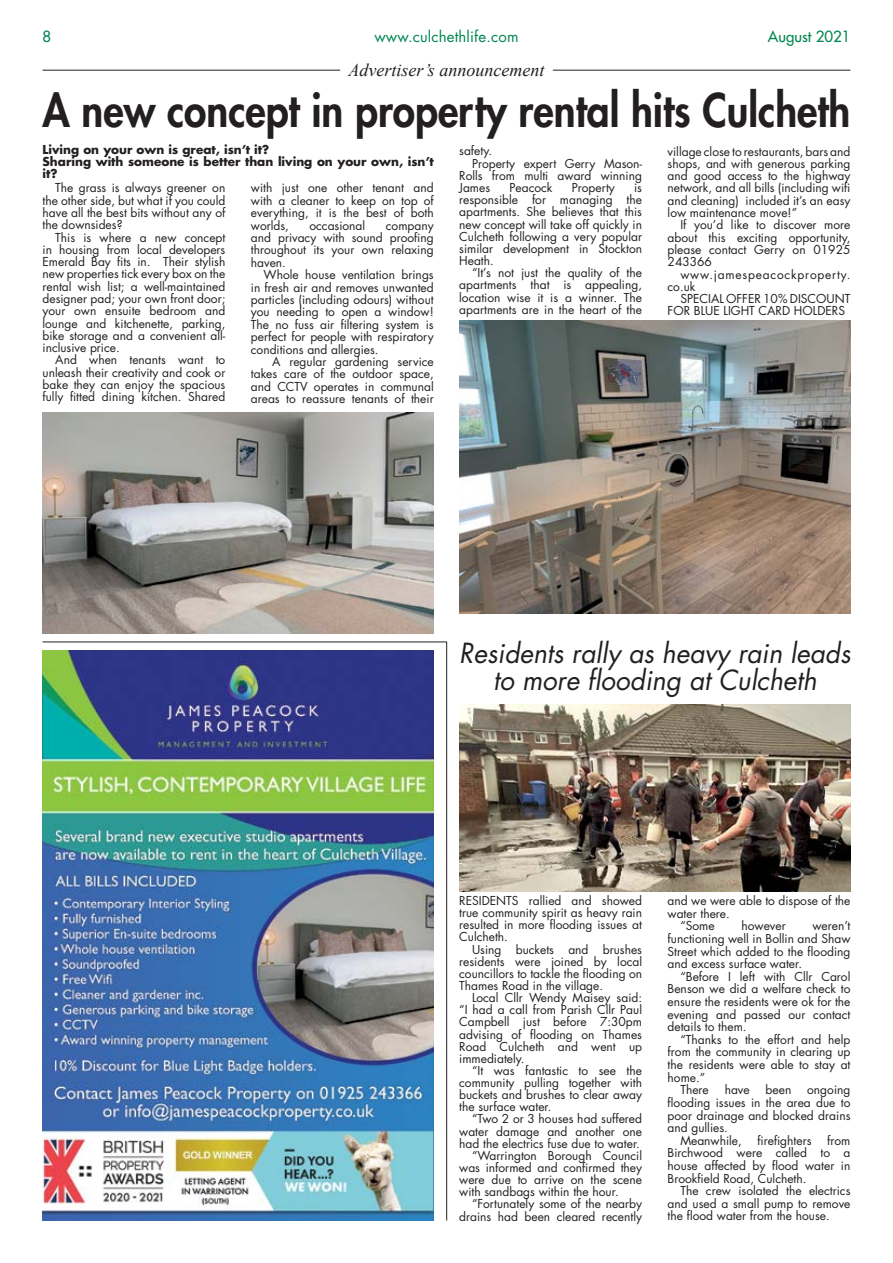
<style>
.page{position:relative;width:893px;height:1263px;background:#fff}
.page>*{position:absolute;margin:0;border:0;box-sizing:border-box;transform-origin:0 0}
.t1{font:800 45px "Futura Std";color:#231f20;scale:.9 1}
.t2{font:italic 27px/27px "Futura Std";color:#231f20;text-align:center}
.t3{font:italic 18px "Times New Roman";color:#231f20}
.t4{font:15px "Futura Std";letter-spacing:.01em;color:#008752}
.t5{font:500 15px "Futura Std";color:#008752}
.t6{font:12px/12.3px "Futura Std";color:#231f20;text-align:justify}
.t7{font:700 12px/12px "Futura Std";color:#231f20}
.t8{font:12px/12.3px "Futura Std";letter-spacing:.065em;color:#231f20}
</style>
<div class="page">
<img style="left:43px;top:651px;width:391px;height:569px">
<hr style="left:43px;top:642px;width:404px;height:1px;background:#231f20">
<hr style="left:446px;top:642px;width:1px;height:578px;background:#231f20">
<img style="left:43px;top:413px;width:391px;height:221px">
<img style="left:459px;top:320px;width:391px;height:293px">
<hr style="left:43px;top:70px;width:297px;height:1px;background:#231f20">
<hr style="left:553px;top:70px;width:297px;height:1px;background:#231f20">
<img style="left:459px;top:704px;width:391px;height:188px">
<p class="t5" style="left:43px;top:27px;width:10px">8</p>
<p class="t4" style="left:374px;top:27px;width:146px">www.culchethlife.com</p>
<p class="t5" style="left:768px;top:27px;width:84px">August 2021</p>
<h3 class="t3" style="left:349px;top:58px;width:197px">Advertiser’s announcement</h3>
<h1 class="t1" style="left:43px;top:82px;width:899px">A new concept in property rental hits Culcheth</h1>
<p class="t7" style="left:43px;top:144px;width:393px">Living on your own is great, isn’t it?<br>Sharing with someone is better than living on your own, isn’t it?</p>
<p class="t6" style="left:43px;top:182px;width:184px;text-indent:13px">The grass is always greener on the other side, but what if you could have all the best bits without any of the downsides?</p>
<p class="t6" style="left:43px;top:231px;width:184px;text-indent:13px">This is where a new concept in housing from local developers Emerald Bay fits in. Their stylish new properties tick every box on the rental wish list; a well-maintained designer pad; your own front door; your own ensuite bedroom and lounge and kitchenette, parking, bike storage and a convenient all&shy;inclusive price.</p>
<p class="t6" style="left:43px;top:354px;width:184px;text-indent:13px">And when tenants want to unleash their creativity and cook or bake they can enjoy the spacious fully fitted dining kitchen. Shared</p>
<p class="t6" style="left:459px;top:145px;width:34px">safety.</p>
<p class="t6" style="left:472px;top:157px;width:172px">Property expert Gerry Mason-</p>
<p class="t6" style="left:459px;top:169px;width:184px">Rolls from multi award winning</p>
<p class="t6" style="left:459px;top:182px;width:32px">James</p>
<p class="t6" style="left:509px;top:182px;width:44px">Peacock</p>
<p class="t6" style="left:572px;top:182px;width:45px">Property</p>
<p class="t6" style="left:668px;top:145px;width:184px">village close to restaurants, bars and shops, and with generous parking and good access to the highway network, and all bills (including wifi and cleaning) included it’s an easy low maintenance move!”</p>
<p class="t6" style="left:668px;top:219px;width:184px;text-indent:13px">If you’d like to discover more about this exciting opportunity, please contact Gerry on 01925<br>243366</p>
<p class="t8" style="left:668px;top:268px;width:184px;text-indent:13px">www.jamespeacockproperty. co.uk</p>
<p class="t6" style="left:668px;top:293px;width:184px;text-indent:13px">SPECIAL OFFER 10% DISCOUNT<br>FOR BLUE LIGHT CARD HOLDERS</p>
<p class="t6" style="left:251px;top:182px;width:184px">with just one other tenant and with a cleaner to keep on top of everything, it is the best of both worlds,</p>
<p class="t6" style="left:459px;top:182px;width:184px;text-indent:175px">is responsible for managing the apartments. She believes that this new concept will take off quickly in Culcheth following a very popular similar development in Stockton Heath.</p>
<p class="t6" style="left:459px;top:267px;width:184px;text-indent:13px">“It’s not just the quality of the apartments that is appealing, location wise it is a winner. The apartments are in the heart of the</p>
<p class="t6" style="left:309px;top:219px;width:57px">occasional</p>
<p class="t6" style="left:251px;top:219px;width:184px;text-indent:135px">company and privacy with sound proofing throughout its your own relaxing haven.</p>
<p class="t6" style="left:251px;top:269px;width:184px;text-indent:13px">Whole house ventilation brings in fresh air and removes unwanted particles (including odours) without you needing to open a window!<br>The no fuss air filtering system is perfect for people with respiratory conditions and allergies.</p>
<p class="t6" style="left:251px;top:356px;width:184px;text-indent:21px">A regular gardening service takes care of the outdoor space, and CCTV operates in communal areas to reassure tenants of their</p>
<h2 class="t2" style="left:459px;top:640px;width:393px">Residents rally as heavy rain leads to more flooding at Culcheth</h2>
<p class="t6" style="left:459px;top:895px;width:184px">RESIDENTS rallied and showed true community spirit as heavy rain resulted in more flooding issues at Culcheth.</p>
<p class="t6" style="left:459px;top:943px;width:184px;text-indent:13px">Using buckets and brushes residents were joined by local councillors to tackle the flooding on Thames Road in the village.</p>
<p class="t6" style="left:459px;top:992px;width:184px;text-indent:13px">Local Cllr Wendy Maisey said: “I had a call from Parish Cllr Paul Campbell just before 7:30pm advising of flooding on Thames Road Culcheth and went up immediately.</p>
<p class="t6" style="left:459px;top:1064px;width:184px;text-indent:13px">“It was fantastic to see the community pulling together with buckets and brushes to clear away the surface water.</p>
<p class="t6" style="left:472px;top:1113px;width:172px">“Two 2 or 3 houses had suffered</p>
<p class="t6" style="left:459px;top:1125px;width:184px">water damage and another one</p>
<p class="t6" style="left:459px;top:1137px;width:182px">had the electrics fuse due to water.</p>
<p class="t6" style="left:472px;top:1149px;width:172px">“Warrington Borough Council</p>
<p class="t6" style="left:459px;top:1161px;width:184px">was informed and confirmed they</p>
<p class="t6" style="left:459px;top:1174px;width:184px">were due to arrive on the scene</p>
<p class="t6" style="left:459px;top:1186px;width:161px">with sandbags within the hour.</p>
<p class="t6" style="left:472px;top:1198px;width:172px">“Fortunately some of the nearby</p>
<p class="t6" style="left:459px;top:1210px;width:184px">drains had been cleared recently</p>
<p class="t6" style="left:668px;top:895px;width:184px">and we were able to dispose of the</p>
<p class="t6" style="left:668px;top:907px;width:64px">water there.</p>
<p class="t6" style="left:680px;top:920px;width:36px">“Some</p>
<p class="t6" style="left:741px;top:920px;width:46px">however</p>
<p class="t6" style="left:668px;top:920px;width:184px;text-indent:145px">weren’t functioning well in Bollin and Shaw Street which added to the flooding and excess surface water.</p>
<p class="t6" style="left:668px;top:970px;width:184px;text-indent:13px">“Before I left with Cllr Carol Benson we did a welfare check to ensure the residents were ok for the evening and passed our contact details to them.</p>
<p class="t6" style="left:680px;top:1033px;width:172px">“Thanks to the effort and help</p>
<p class="t6" style="left:668px;top:1046px;width:184px">from the community in clearing up</p>
<p class="t6" style="left:668px;top:1059px;width:184px">the residents were able to stay at</p>
<p class="t6" style="left:668px;top:1071px;width:39px">home.”</p>
<p class="t6" style="left:680px;top:1084px;width:30px">There</p>
<p class="t6" style="left:725px;top:1084px;width:27px">have</p>
<p class="t6" style="left:766px;top:1084px;width:27px">been</p>
<p class="t6" style="left:807px;top:1084px;width:45px">ongoing</p>
<p class="t6" style="left:668px;top:1096px;width:184px">flooding issues in the area due to</p>
<p class="t6" style="left:668px;top:1109px;width:184px">poor drainage and blocked drains</p>
<p class="t6" style="left:668px;top:1122px;width:62px">and gullies.</p>
<p class="t6" style="left:680px;top:1134px;width:63px">Meanwhile,</p>
<p class="t6" style="left:758px;top:1134px;width:55px">firefighters</p>
<p class="t6" style="left:668px;top:1134px;width:184px;text-indent:160px">from Birchwood were called to a house affected by flood water in Brookfield Road, Culcheth.</p>
<p class="t6" style="left:668px;top:1184px;width:184px;text-indent:13px">The crew isolated the electrics and used a small pump to remove the flood water from the house.</p>
</div>
